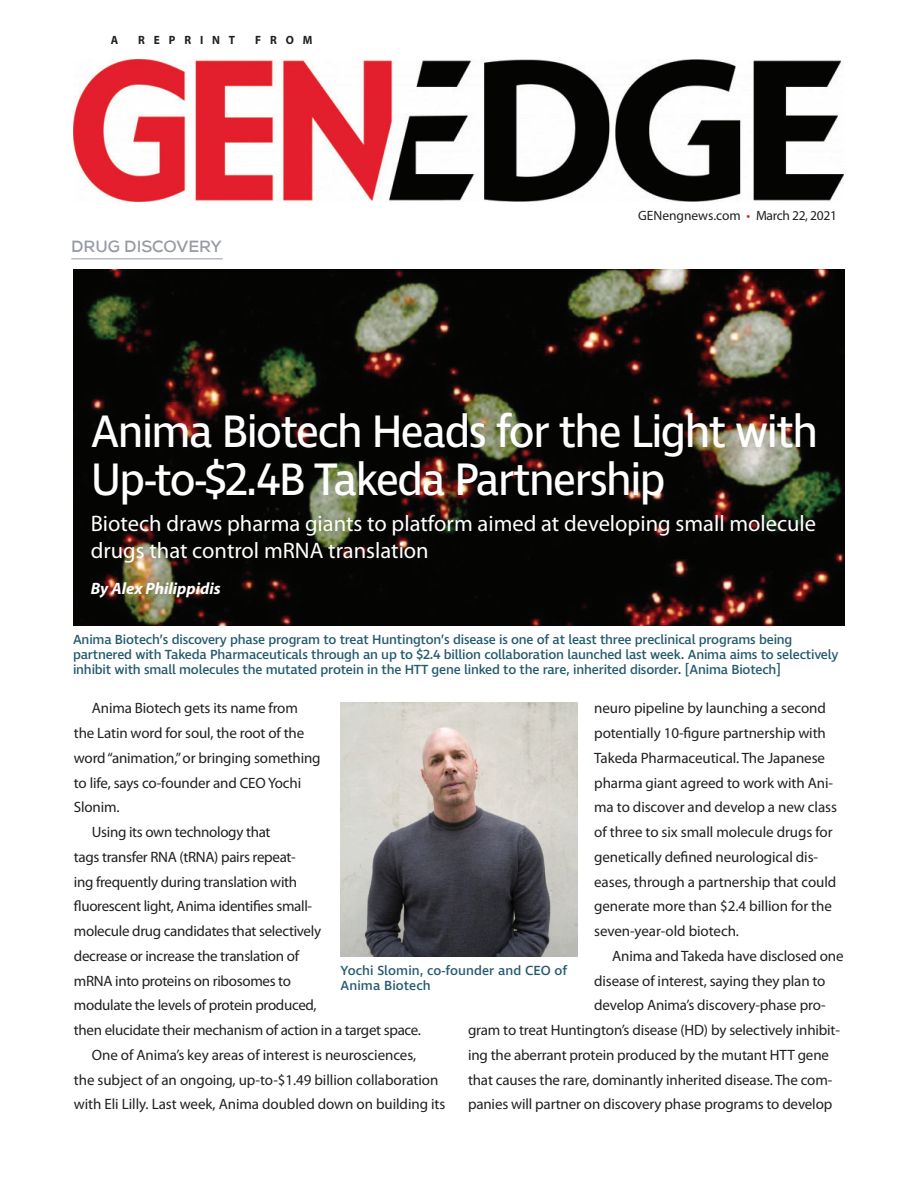
<style>
.page{position:relative;width:918px;height:1188px;background:#fff}
.page>*{position:absolute;margin:0;border:0;box-sizing:border-box;transform-origin:0 0}
._18pt_Subtitle2012{font:46.5px/48px "Ingra";letter-spacing:-.035em;color:#fff;scale:.95 1}
._18pt_Subtitle2012-2{font:22.5px/27px "Myriad Pro";color:#fff}
.Byline{font:italic 700 16.5px "Myriad Pro";color:#fff}
.t1{font:700 16.5px "Nexa";color:#959aa4}
.Body2012{font:15px/24.8px "Myriad Pro";letter-spacing:-.01em;color:#231f20}
.CaptionsFeature_2019{font:500 13.5px/15px "Ingra";letter-spacing:-.015em;color:#255a6e}
.CaptionsFeature_2019-2{font:500 13.5px/15px "Ingra";letter-spacing:.005em;color:#255a6e}
.t2{font:13.5px "Myriad Pro";letter-spacing:-.005em;color:#231f20}
.Body2012-2{font:700 12px "Myriad Pro";letter-spacing:.78em;color:#231f20;scale:.95 1}
.s1{color:#e2192b}
</style>
<div class="page">
<img style="left:73px;top:270px;width:771px;height:356px">
<hr style="left:71px;top:259px;width:152px;height:1px;background:#959aa4">
<img style="left:74px;top:59px;width:770px;height:143px">
<img style="left:341px;top:702px;width:236px;height:254px">
<p class="Body2012-2" style="left:111px;top:34px;width:9px">A</p>
<p class="Body2012-2" style="left:138px;top:34px;width:104px">REPRINT</p>
<p class="Body2012-2" style="left:255px;top:34px;width:62px">FROM</p>
<p class="t1" style="left:71px;top:236px;width:152px">DRUG DISCOVERY</p>
<p class="t2" style="left:638px;top:208px;width:200px">GENengnews.com <span class="s1">•</span> March 22, 2021</p>
<p class="_18pt_Subtitle2012" style="left:91px;top:410px;width:767px">Anima Biotech Heads for the Light with<br>Up-to-$2.4B Takeda Partnership</p>
<p class="_18pt_Subtitle2012-2" style="left:91px;top:511px;width:727px">Biotech draws pharma giants to platform aimed at developing small molecule drugs that control mRNA translation</p>
<p class="Byline" style="left:91px;top:578px;width:131px">By Alex Philippidis</p>
<p class="CaptionsFeature_2019" style="left:73px;top:632px;width:767px">Anima Biotech’s discovery phase program to treat Huntington’s disease is one of at least three preclinical programs being partnered with Takeda Pharmaceuticals through an up to $2.4 billion collaboration launched last week. Anima aims to selectively inhibit with small molecules the mutated protein in the HTT gene linked to the rare, inherited disorder. [Anima Biotech]</p>
<p class="Body2012" style="left:74px;top:696px;width:248px;text-indent:18px">Anima Biotech gets its name from the Latin word for soul, the root of the word “animation,” or bringing something to life, says co-founder and CEO Yochi<br>Slonim.</p>
<p class="Body2012" style="left:74px;top:820px;width:349px;text-indent:18px">Using its own technology that<br>tags transfer RNA (tRNA) pairs repeat-<br>ing frequently during translation with<br>fluorescent light, Anima identifies small-<br>molecule drug candidates that selectively<br>decrease or increase the translation of<br>mRNA into proteins on ribosomes to<br>modulate the levels of protein produced,<br>then elucidate their mechanism of action in a target space.</p>
<p class="Body2012" style="left:74px;top:1043px;width:373px;text-indent:18px">One of Anima’s key areas of interest is neurosciences,<br>the subject of an ongoing, up-to-$1.49 billion collaboration with Eli Lilly. Last week, Anima doubled down on building its</p>
<p class="Body2012" style="left:594px;top:696px;width:244px">neuro pipeline by launching a second potentially 10-figure partnership with Takeda Pharmaceutical. The Japanese pharma giant agreed to work with Ani&shy;ma to discover and develop a new class of three to six small molecule drugs for genetically defined neurological dis&shy;eases, through a partnership that could generate more than $2.4 billion for the seven-year-old biotech.</p>
<p class="Body2012" style="left:612px;top:944px;width:233px">Anima and Takeda have disclosed one</p>
<p class="Body2012" style="left:594px;top:968px;width:233px">disease of interest, saying they plan to</p>
<p class="Body2012" style="left:594px;top:993px;width:233px">develop Anima’s discovery-phase pro-</p>
<p class="Body2012" style="left:468px;top:1018px;width:373px">gram to treat Huntington’s disease (HD) by selectively inhibit-</p>
<p class="Body2012" style="left:468px;top:1043px;width:363px">ing the aberrant protein produced by the mutant HTT gene</p>
<p class="Body2012" style="left:468px;top:1067px;width:366px">that causes the rare, dominantly inherited disease. The com-</p>
<p class="Body2012" style="left:468px;top:1092px;width:366px">panies will partner on discovery phase programs to develop</p>
<p class="CaptionsFeature_2019-2" style="left:341px;top:964px;width:228px">Yochi Slomin, co-founder and CEO of<br>Anima Biotech</p>
</div>
